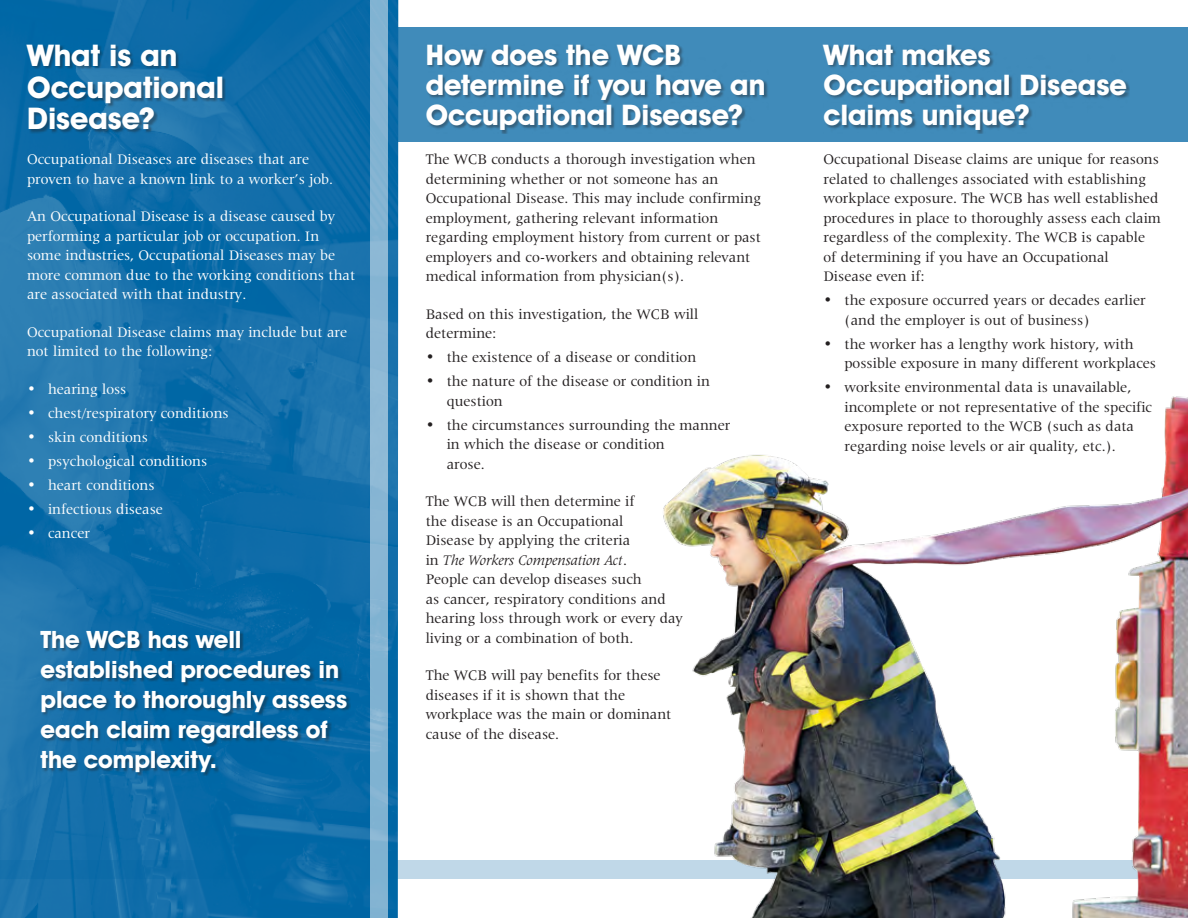
<style>
.page{position:relative;width:1188px;height:918px;background:#fff}
.page>*{position:absolute;margin:0;border:0;box-sizing:border-box;transform-origin:0 0}
.t1{font:700 30px/31.5px "Avant Garde IT Cby BT";color:#fff}
.t2{font:700 28.5px/30px "Avant Garde IT Cby BT";color:#fff}
.t3{font:700 24px/30px "Avant Garde IT Cby BT";color:#fff}
.t4{font:15px/19.5px "Latin 725 BT";color:#231f20}
.t5{font:15px/19.5px "Latin 725 BT";color:#fff}
.s1{font-style:italic}
</style>
<div class="page">
<img style="left:0;top:0;width:398px;height:918px">
<div style="left:398px;top:27px;width:790px;height:115px;background:#408bba"></div>
<div style="left:27px;top:46px;width:199px;height:88px;background:#231f20;opacity:.39"></div>
<div style="left:42px;top:631px;width:309px;height:145px;background:#231f20;opacity:.39"></div>
<div style="left:427px;top:44px;width:341px;height:90px;background:#231f20;opacity:.39"></div>
<div style="left:824px;top:46px;width:306px;height:88px;background:#231f20;opacity:.39"></div>
<svg style="left:0;top:860px;width:631px;height:18px;background:#4f94bf"></svg>
<div style="left:371px;top:0;width:17px;height:918px;background:#85b4d3"></div>
<img style="left:631px;top:396px;width:557px;height:522px">
<h1 class="t1" style="left:27px;top:40px;width:199px">What is an<br>Occupational<br>Disease?</h1>
<p class="t5" style="left:27px;top:149px;width:308px">Occupational Diseases are diseases that are proven to have a known link to a worker’s job.</p>
<p class="t5" style="left:27px;top:206px;width:330px">An Occupational Disease is a disease caused by performing a particular job or occupation. In some industries, Occupational Diseases may be more common due to the working conditions that are associated with that industry.</p>
<p class="t5" style="left:27px;top:322px;width:322px">Occupational Disease claims may include but are not limited to the following:</p>
<p class="t5" style="left:27px;top:379px;width:101px">• hearing loss</p>
<p class="t5" style="left:27px;top:403px;width:203px">• chest/respiratory conditions</p>
<p class="t5" style="left:27px;top:427px;width:123px">• skin conditions</p>
<p class="t5" style="left:27px;top:451px;width:182px">• psychological conditions</p>
<p class="t5" style="left:27px;top:475px;width:129px">• heart conditions</p>
<p class="t5" style="left:27px;top:499px;width:137px">• infectious disease</p>
<p class="t5" style="left:27px;top:523px;width:65px">• cancer</p>
<h3 class="t3" style="left:41px;top:624px;width:309px">The WCB has well established procedures in place to thoroughly assess each claim regardless of the complexity.</h3>
<h2 class="t2" style="left:426px;top:40px;width:341px">How does the WCB determine if you have an<br>Occupational Disease?</h2>
<h2 class="t2" style="left:824px;top:40px;width:305px">What makes<br>Occupational Disease claims unique?</h2>
<p class="t4" style="left:426px;top:149px;width:337px">The WCB conducts a thorough investigation when determining whether or not someone has an Occupational Disease. This may include confirming employment, gathering relevant information regarding employment history from current or past employers and co-workers and obtaining relevant medical information from physician(s).</p>
<p class="t4" style="left:426px;top:304px;width:274px">Based on this investigation, the WCB will determine:</p>
<p class="t4" style="left:426px;top:347px;width:272px">• the existence of a disease or condition</p>
<p class="t4" style="left:447px;top:371px;width:265px;text-indent:-21px">• the nature of the disease or condition in question</p>
<p class="t4" style="left:447px;top:415px;width:285px;text-indent:-21px">• the circumstances surrounding the manner in which the disease or condition<br>arose.</p>
<p class="t4" style="left:426px;top:491px;width:259px">The WCB will then determine if<br>the disease is an Occupational<br>Disease by applying the criteria<br>in <span class="s1">The Workers Compensation Act</span>.<br>People can develop diseases such<br>as cancer, respiratory conditions and hearing loss through work or every day living or a combination of both.</p>
<p class="t4" style="left:426px;top:665px;width:247px">The WCB will pay benefits for these diseases if it is shown that the workplace was the main or dominant cause of the disease.</p>
<p class="t4" style="left:824px;top:149px;width:339px">Occupational Disease claims are unique for reasons related to challenges associated with establishing workplace exposure. The WCB has well established procedures in place to thoroughly assess each claim regardless of the complexity. The WCB is capable of determining if you have an Occupational Disease even if:</p>
<p class="t4" style="left:845px;top:290px;width:303px;text-indent:-21px">• the exposure occurred years or decades earlier (and the employer is out of business)</p>
<p class="t4" style="left:845px;top:334px;width:313px;text-indent:-21px">• the worker has a lengthy work history, with possible exposure in many different workplaces</p>
<p class="t4" style="left:845px;top:377px;width:309px;text-indent:-21px">• worksite environmental data is unavailable, incomplete or not representative of the specific exposure reported to the WCB (such as data regarding noise levels or air quality, etc.).</p>
</div>
